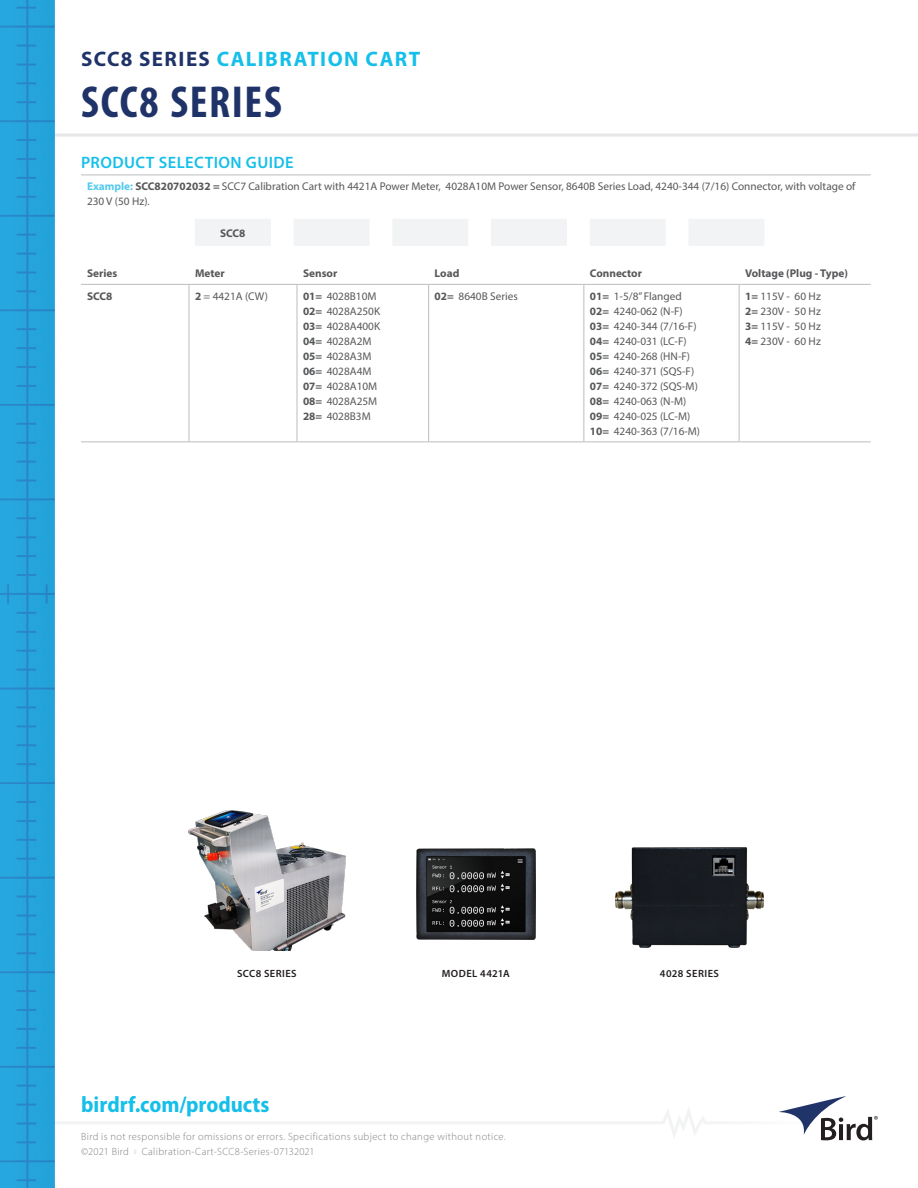
<style>
.page{position:relative;width:918px;height:1188px;background:#fff}
.page>*{position:absolute;margin:0;border:0;box-sizing:border-box;transform-origin:0 0}
.t1{font:700 condensed 45px "Myriad Pro";letter-spacing:.035em;color:#1f3369}
.t2{font:700 semi-condensed 22.5px "Myriad Pro";color:#15bfe9}
.t3{font:700 21px "Myriad Pro";letter-spacing:.07em;color:#15bfe9}
.t4{font:600 16.5px "Myriad Pro";letter-spacing:.025em;color:#15bfe9}
.t5{font:11.25px/15px "Myriad Pro";color:#57585a}
.Specs_Table_regular{font:700 11.25px "Myriad Pro";color:#57585a}
.t6{font:300 10.5px "Myriad Pro";letter-spacing:.035em;color:#808285}
.t7{font:600 10.5px "Myriad Pro";letter-spacing:.04em;color:#231f20}
.s1{color:#1f3369}
.s2{font-weight:700;color:#54caed}
.s3{font-weight:700}
.s4{font-size:10.5px}
.s5{color:#bcbdc0}
</style>
<div class="page">
<hr style="left:14px;top:134px;width:904px;height:3px;background:#e6e7e9">
<svg style="left:54px;top:1096px;width:824px;height:44px"></svg>
<img style="left:0;top:0;width:54px;height:1188px">
<hr style="left:584px;top:284px;width:155px;height:1px;background:#bcbdc0">
<hr style="left:739px;top:284px;width:132px;height:1px;background:#bcbdc0">
<hr style="left:739px;top:285px;width:1px;height:156px;background:#bcbdc0">
<hr style="left:297px;top:284px;width:132px;height:1px;background:#bcbdc0">
<hr style="left:189px;top:284px;width:108px;height:1px;background:#bcbdc0">
<hr style="left:297px;top:285px;width:1px;height:156px;background:#bcbdc0">
<hr style="left:81px;top:284px;width:108px;height:1px;background:#bcbdc0">
<hr style="left:189px;top:285px;width:1px;height:156px;background:#bcbdc0">
<hr style="left:81px;top:441px;width:108px;height:1px;background:#bcbdc0">
<hr style="left:189px;top:441px;width:108px;height:1px;background:#bcbdc0">
<hr style="left:297px;top:441px;width:132px;height:1px;background:#bcbdc0">
<hr style="left:429px;top:441px;width:155px;height:1px;background:#bcbdc0">
<hr style="left:584px;top:441px;width:155px;height:1px;background:#bcbdc0">
<hr style="left:739px;top:441px;width:132px;height:1px;background:#bcbdc0">
<hr style="left:429px;top:284px;width:155px;height:1px;background:#bcbdc0">
<hr style="left:428px;top:285px;width:1px;height:156px;background:#bcbdc0">
<hr style="left:584px;top:285px;width:1px;height:156px;background:#bcbdc0">
<svg style="left:195px;top:219px;width:569px;height:27px"></svg>
<hr style="left:81px;top:175px;width:114px;height:1px;background:#bcbdc0">
<hr style="left:195px;top:175px;width:76px;height:1px;background:#bcbdc0">
<svg style="left:271px;top:175px;width:23px;height:1px"></svg>
<hr style="left:294px;top:175px;width:76px;height:1px;background:#bcbdc0">
<svg style="left:370px;top:175px;width:22px;height:1px"></svg>
<hr style="left:392px;top:175px;width:76px;height:1px;background:#bcbdc0">
<svg style="left:468px;top:175px;width:23px;height:1px"></svg>
<hr style="left:491px;top:175px;width:76px;height:1px;background:#bcbdc0">
<svg style="left:567px;top:175px;width:23px;height:1px"></svg>
<hr style="left:590px;top:175px;width:76px;height:1px;background:#bcbdc0">
<svg style="left:666px;top:175px;width:22px;height:1px"></svg>
<hr style="left:688px;top:175px;width:76px;height:1px;background:#bcbdc0">
<hr style="left:764px;top:175px;width:107px;height:1px;background:#bcbdc0">
<img style="left:188px;top:810px;width:158px;height:141px">
<img style="left:417px;top:849px;width:118px;height:90px">
<img style="left:615px;top:848px;width:149px;height:99px">
<p class="t3" style="left:81px;top:45px;width:340px"><span class="s1">SCC8 SERIES</span> CALIBRATION CART</p>
<p class="t1" style="left:81px;top:74px;width:202px">SCC8 SERIES</p>
<p class="t4" style="left:81px;top:152px;width:214px">PRODUCT SELECTION GUIDE</p>
<p class="t5" style="left:87px;top:179px;width:770px"><span class="s2">Example:</span> <span class="s3">SCC820702032 =</span> SCC7 Calibration Cart with 4421A Power Meter, 4028A10M Power Sensor, 8640B Series Load, 4240-344 (7/16) Connector, with voltage of<br>230 V (50 Hz)<span class="s4">.</span></p>
<p class="Specs_Table_regular" style="left:220px;top:225px;width:27px">SCC8</p>
<p class="Specs_Table_regular" style="left:87px;top:266px;width:32px">Series</p>
<p class="Specs_Table_regular" style="left:195px;top:266px;width:31px">Meter</p>
<p class="Specs_Table_regular" style="left:303px;top:266px;width:36px">Sensor</p>
<p class="Specs_Table_regular" style="left:435px;top:266px;width:26px">Load</p>
<p class="Specs_Table_regular" style="left:590px;top:266px;width:54px">Connector</p>
<p class="Specs_Table_regular" style="left:745px;top:266px;width:104px">Voltage (Plug - Type)</p>
<p class="Specs_Table_regular" style="left:87px;top:289px;width:27px">SCC8</p>
<p class="t5" style="left:195px;top:288px;width:75px"><span class="s3">2</span> = 4421A (CW)</p>
<p class="t5" style="left:303px;top:288px;width:75px"><span class="s3">01=</span> 4028B10M</p>
<p class="t5" style="left:303px;top:303px;width:79px"><span class="s3">02=</span> 4028A250K</p>
<p class="t5" style="left:303px;top:318px;width:79px"><span class="s3">03=</span> 4028A400K</p>
<p class="t5" style="left:303px;top:333px;width:70px"><span class="s3">04=</span> 4028A2M</p>
<p class="t5" style="left:303px;top:348px;width:70px"><span class="s3">05=</span> 4028A3M</p>
<p class="t5" style="left:303px;top:363px;width:70px"><span class="s3">06=</span> 4028A4M</p>
<p class="t5" style="left:303px;top:378px;width:76px"><span class="s3">07=</span> 4028A10M</p>
<p class="t5" style="left:303px;top:393px;width:76px"><span class="s3">08=</span> 4028A25M</p>
<p class="t5" style="left:303px;top:408px;width:69px"><span class="s3">28=</span> 4028B3M</p>
<p class="t5" style="left:435px;top:288px;width:85px"><span class="s3">02=</span> 8640B Series</p>
<p class="t5" style="left:590px;top:288px;width:93px"><span class="s3">01=</span> 1-5/8” Flanged</p>
<p class="t5" style="left:590px;top:303px;width:94px"><span class="s3">02=</span> 4240-062 (N-F)</p>
<p class="t5" style="left:590px;top:318px;width:108px"><span class="s3">03=</span> 4240-344 (7/16-F)</p>
<p class="t5" style="left:590px;top:333px;width:98px"><span class="s3">04=</span> 4240-031 (LC-F)</p>
<p class="t5" style="left:590px;top:348px;width:102px"><span class="s3">05=</span> 4240-268 (HN-F)</p>
<p class="t5" style="left:590px;top:363px;width:106px"><span class="s3">06=</span> 4240-371 (SQS-F)</p>
<p class="t5" style="left:590px;top:378px;width:109px"><span class="s3">07=</span> 4240-372 (SQS-M)</p>
<p class="t5" style="left:590px;top:393px;width:98px"><span class="s3">08=</span> 4240-063 (N-M)</p>
<p class="t5" style="left:590px;top:408px;width:102px"><span class="s3">09=</span> 4240-025 (LC-M)</p>
<p class="t5" style="left:590px;top:423px;width:112px"><span class="s3">10=</span> 4240-363 (7/16-M)</p>
<p class="t5" style="left:745px;top:288px;width:77px"><span class="s3">1=</span> 115V - 60 Hz</p>
<p class="t5" style="left:745px;top:303px;width:77px"><span class="s3">2=</span> 230V - 50 Hz</p>
<p class="t5" style="left:745px;top:318px;width:77px"><span class="s3">3=</span> 115V - 50 Hz</p>
<p class="t5" style="left:745px;top:333px;width:77px"><span class="s3">4=</span> 230V - 60 Hz</p>
<p class="t7" style="left:237px;top:966px;width:61px">SCC8 SERIES</p>
<p class="t7" style="left:442px;top:966px;width:70px">MODEL 4421A</p>
<p class="t7" style="left:660px;top:966px;width:61px">4028 SERIES</p>
<p class="t2" style="left:81px;top:1091px;width:190px">birdrf.com/products</p>
<p class="t6" style="left:81px;top:1130px;width:426px">Bird is not responsible for omissions or errors. Specifications subject to change without notice.</p>
<p class="t6" style="left:81px;top:1145px;width:49px">©2021 Bird</p>
<p class="t6" style="left:134px;top:1145px;width:182px"><span class="s5">■</span> Calibration-Cart-SCC8-Series-07132021</p>
</div>
